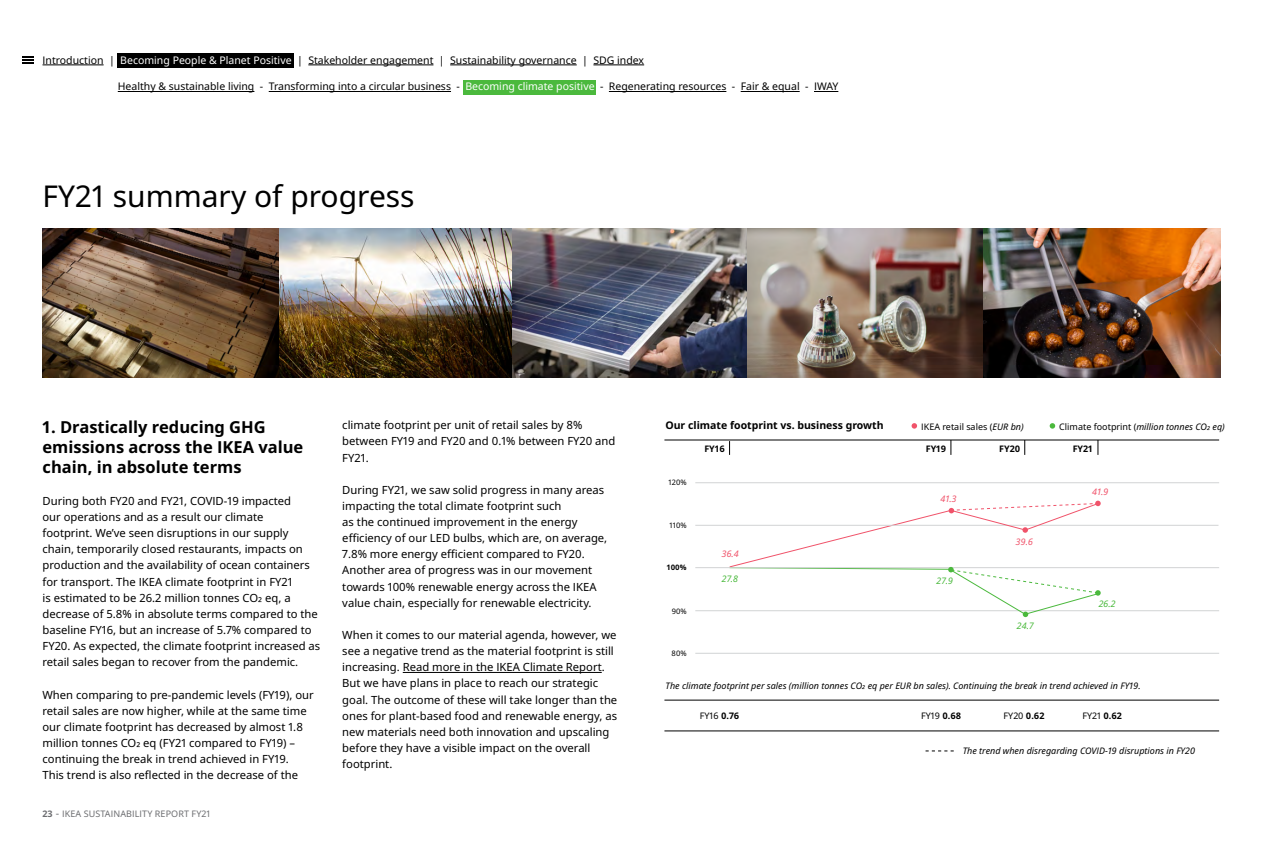
<style>
.page{position:relative;width:1263px;height:851px;background:#fff}
.page>*{position:absolute;margin:0;border:0;box-sizing:border-box;transform-origin:0 0}
.t1{font:30px "Noto IKEA Latin";color:#000}
.t2{font:700 16.5px/19.8px "Noto IKEA Latin";color:#000}
.t3{font:11.25px/16px "Noto IKEA Latin";color:#000}
.t4{font:10.5px "Noto IKEA Latin";color:#000}
.t5{font:700 10.5px "Noto IKEA Latin";color:#000}
.t6{font:italic 9px "Noto IKEA Latin";color:#000}
.t7{font:9px "Noto IKEA Latin";color:#000}
.t8{font:9px "Noto IKEA Latin";letter-spacing:.01em;color:#6d6e71}
.t9{font:700 9px "Noto IKEA Latin";color:#000}
.t10{font:italic 9px "Noto IKEA Latin";color:#f0536a}
.t11{font:italic 9px "Noto IKEA Latin";color:#4bb93d}
.t12{font:7.5px "Noto IKEA Latin";color:#000}
.t13{font:700 7.5px "Noto IKEA Latin";color:#000}
.s1{color:#fff}
.s2{font-weight:700}
.s3{font-size:10.5px}
.s4{font-style:italic}
.s5{font-style:normal}
</style>
<div class="page">
<div style="left:118px;top:54px;width:176px;height:14px;background:#000"></div>
<hr style="left:43px;top:65px;width:61px;height:1px;background:#000">
<hr style="left:308px;top:65px;width:125px;height:1px;background:#000">
<hr style="left:450px;top:65px;width:127px;height:1px;background:#000">
<hr style="left:593px;top:65px;width:51px;height:1px;background:#000">
<svg style="left:23px;top:56px;width:11px;height:8px"></svg>
<img style="left:278px;top:228px;width:235px;height:149px">
<img style="left:43px;top:228px;width:235px;height:149px">
<img style="left:746px;top:228px;width:237px;height:149px">
<img style="left:513px;top:228px;width:233px;height:149px">
<img style="left:983px;top:228px;width:237px;height:149px">
<hr style="left:695px;top:525px;width:523px;height:1px;background:#d1d3d4">
<hr style="left:695px;top:482px;width:524px;height:1px;background:#d1d3d4">
<hr style="left:664px;top:439px;width:555px;height:1px;background:#000">
<hr style="left:664px;top:699px;width:555px;height:1px;background:#000">
<hr style="left:664px;top:730px;width:555px;height:1px;background:#000">
<svg style="left:729px;top:441px;width:1px;height:14px"></svg>
<svg style="left:1024px;top:440px;width:1px;height:15px"></svg>
<svg style="left:1097px;top:440px;width:1px;height:15px"></svg>
<svg style="left:950px;top:440px;width:1px;height:15px"></svg>
<hr style="left:695px;top:567px;width:524px;height:1px;background:#d1d3d4">
<hr style="left:695px;top:610px;width:524px;height:1px;background:#d1d3d4">
<hr style="left:695px;top:653px;width:524px;height:1px;background:#d1d3d4">
<svg style="left:911px;top:423px;width:6px;height:5px"></svg>
<svg style="left:1050px;top:423px;width:5px;height:5px"></svg>
<svg style="left:729px;top:500px;width:372px;height:117px"></svg>
<hr style="left:403px;top:672px;width:199px;height:1px;background:#000">
<svg style="left:925px;top:750px;width:29px;height:1px"></svg>
<div style="left:463px;top:80px;width:133px;height:14px;background:#4bb93d"></div>
<hr style="left:118px;top:91px;width:136px;height:1px;background:#000">
<hr style="left:269px;top:91px;width:182px;height:1px;background:#000">
<hr style="left:609px;top:91px;width:117px;height:1px;background:#000">
<hr style="left:741px;top:91px;width:59px;height:1px;background:#000">
<svg style="left:814px;top:91px;width:24px;height:1px"></svg>
<p class="t4" style="left:43px;top:53px;width:603px">Introduction | <span class="s1">Becoming People &amp; Planet Positive</span> | Stakeholder engagement | Sustainability governance | SDG index</p>
<p class="t4" style="left:118px;top:79px;width:722px">Healthy &amp; sustainable living - Transforming into a circular business - <span class="s1">Becoming climate positive</span> - Regenerating resources - Fair &amp; equal - IWAY</p>
<h1 class="t1" style="left:43px;top:175px;width:374px">FY21 summary of progress</h1>
<h2 class="t2" style="left:43px;top:416px;width:262px">1. Drastically reducing GHG emissions across the IKEA value chain, in absolute terms</h2>
<p class="t3" style="left:43px;top:492px;width:279px">During both FY20 and FY21, COVID-19 impacted<br>our operations and as a result our climate<br>footprint. We’ve seen disruptions in our supply chain, temporarily closed restaurants, impacts on production and the availability of ocean containers for transport. The IKEA climate footprint in FY21<br>is estimated to be 26.2 million tonnes CO2 eq, a decrease of 5.8% in absolute terms compared to the baseline FY16, but an increase of 5.7% compared to FY20. As expected, the climate footprint increased as retail sales began to recover from the pandemic.</p>
<p class="t3" style="left:43px;top:686px;width:273px">When comparing to pre-pandemic levels (FY19), our retail sales are now higher, while at the same time our climate footprint has decreased by almost 1.8 million tonnes CO2 eq (FY21 compared to FY19) – continuing the break in trend achieved in FY19.<br>This trend is also reflected in the decrease of the</p>
<p class="t8" style="left:43px;top:807px;width:170px"><span class="s2">23</span> <span class="s3">-</span> IKEA SUSTAINABILITY REPORT FY21</p>
<p class="t3" style="left:342px;top:416px;width:275px">climate footprint per unit of retail sales by 8% between FY19 and FY20 and 0.1% between FY20 and<br>FY21.</p>
<p class="t3" style="left:342px;top:481px;width:266px">During FY21, we saw solid progress in many areas impacting the total climate footprint such<br>as the continued improvement in the energy efficiency of our LED bulbs, which are, on average, 7.8% more energy efficient compared to FY20.<br>Another area of progress was in our movement towards 100% renewable energy across the IKEA value chain, especially for renewable electricity.</p>
<p class="t3" style="left:342px;top:626px;width:276px">When it comes to our material agenda, however, we see a negative trend as the material footprint is still increasing. Read more in the IKEA Climate Report.<br>But we have plans in place to reach our strategic goal. The outcome of these will take longer than the ones for plant-based food and renewable energy, as new materials need both innovation and upscaling before they have a visible impact on the overall footprint.</p>
<p class="t5" style="left:665px;top:418px;width:220px">Our climate footprint vs. business growth</p>
<p class="t7" style="left:921px;top:420px;width:104px">IKEA retail sales (<span class="s4">EUR bn)</span></p>
<p class="t6" style="left:1059px;top:420px;width:167px"><span class="s5">Climate footprint (</span>million tonnes CO2 eq)</p>
<p class="t12" style="left:668px;top:477px;width:20px">120%</p>
<p class="t12" style="left:669px;top:519px;width:19px">110%</p>
<p class="t13" style="left:667px;top:562px;width:21px">100%</p>
<p class="t12" style="left:672px;top:605px;width:16px">90%</p>
<p class="t12" style="left:671px;top:648px;width:17px">80%</p>
<p class="t9" style="left:704px;top:442px;width:22px">FY16</p>
<p class="t9" style="left:926px;top:442px;width:22px">FY19</p>
<p class="t9" style="left:999px;top:442px;width:23px">FY20</p>
<p class="t9" style="left:1073px;top:442px;width:22px">FY21</p>
<p class="t10" style="left:722px;top:547px;width:19px">36.4</p>
<p class="t11" style="left:722px;top:572px;width:18px">27.8</p>
<p class="t10" style="left:940px;top:492px;width:18px">41.3</p>
<p class="t11" style="left:936px;top:574px;width:18px">27.9</p>
<p class="t10" style="left:1016px;top:535px;width:19px">39.6</p>
<p class="t11" style="left:1017px;top:619px;width:18px">24.7</p>
<p class="t10" style="left:1092px;top:485px;width:18px">41.9</p>
<p class="t11" style="left:1099px;top:597px;width:19px">26.2</p>
<p class="t6" style="left:666px;top:679px;width:476px">The climate footprint per sales (million tonnes CO2 eq per EUR bn sales). Continuing the break in trend achieved in FY19.</p>
<p class="t7" style="left:700px;top:709px;width:41px">FY16 <span class="s2">0.76</span></p>
<p class="t7" style="left:921px;top:709px;width:42px">FY19 <span class="s2">0.68</span></p>
<p class="t7" style="left:1003px;top:709px;width:42px">FY20 <span class="s2">0.62</span></p>
<p class="t7" style="left:1082px;top:709px;width:41px">FY21 <span class="s2">0.62</span></p>
<p class="t6" style="left:963px;top:744px;width:234px">The trend when disregarding COVID-19 disruptions in FY20</p>
</div>
